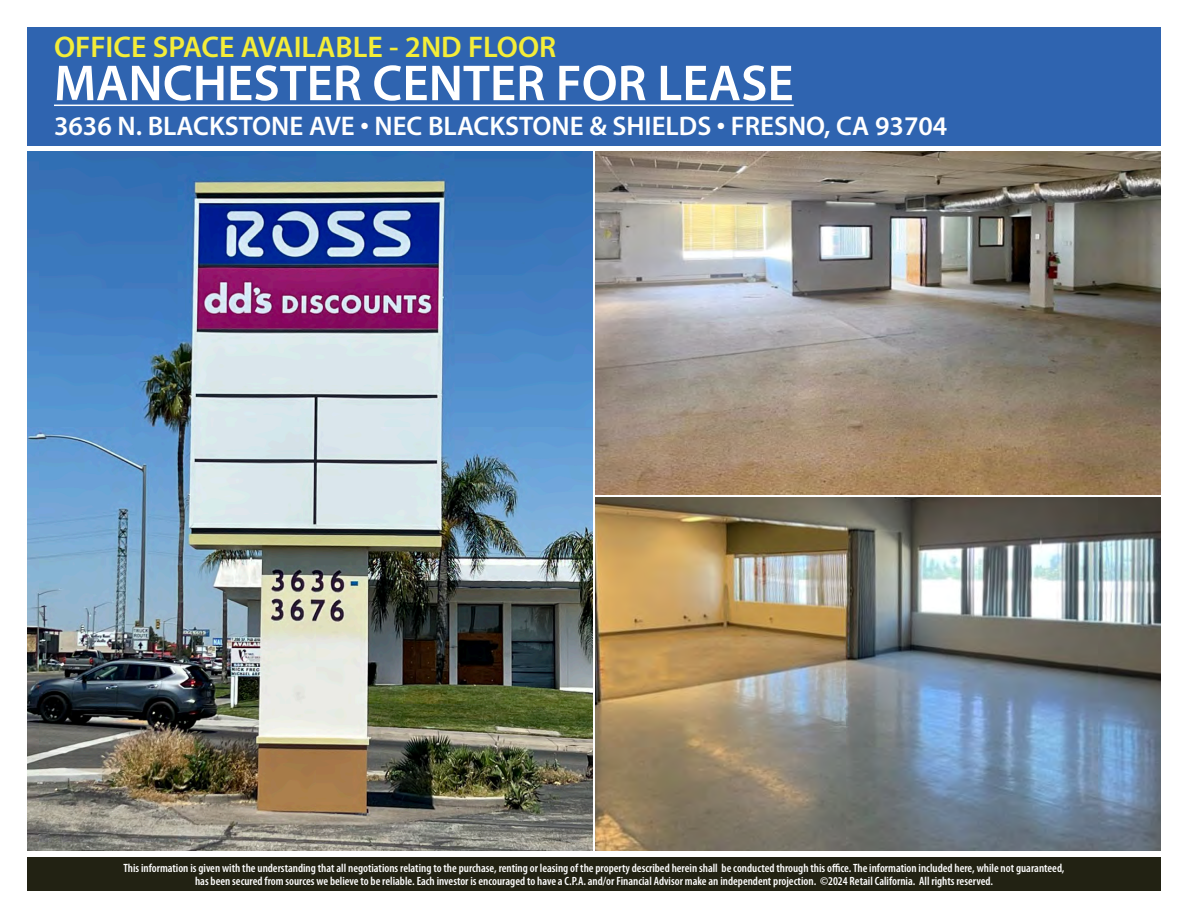
<style>
.page{position:relative;width:1188px;height:918px;background:#fff}
.page>*{position:absolute;margin:0;border:0;box-sizing:border-box;transform-origin:0 0}
.t1{font:600 51px "Myriad Pro";color:#fff}
.t2{font:600 30px "Myriad Pro";color:#f4ed38}
.t3{font:600 27px "Myriad Pro";color:#fff}
.t4{font:600 condensed 12px/13.5px "Myriad Pro";color:#fff;text-align:center}
</style>
<div class="page">
<div style="left:27px;top:857px;width:1134px;height:34px;background:#222213"></div>
<div style="left:27px;top:27px;width:1134px;height:118px;background:#2f64b0"></div>
<hr style="left:54px;top:105px;width:740px;height:1px;background:#fff">
<img style="left:27px;top:152px;width:565px;height:698px">
<img style="left:596px;top:152px;width:565px;height:342px">
<img style="left:596px;top:498px;width:565px;height:352px">
<h2 class="t2" style="left:54px;top:28px;width:504px">OFFICE SPACE AVAILABLE - 2ND FLOOR</h2>
<h1 class="t1" style="left:54px;top:51px;width:741px">MANCHESTER CENTER FOR LEASE</h1>
<h3 class="t3" style="left:54px;top:108px;width:895px">3636 N. BLACKSTONE AVE • NEC BLACKSTONE &amp; SHIELDS • FRESNO, CA 93704</h3>
<p class="t4" style="left:123px;top:861px;width:943px">This information is given with the understanding that all negotiations relating to the purchase, renting or leasing of the property described herein shall be conducted through this office. The information included here, while not guaranteed, has been secured from sources we believe to be reliable. Each investor is encouraged to have a C.P.A. and/or Financial Advisor make an independent projection. ©2024 Retail California. All rights reserved.</p>
</div>
